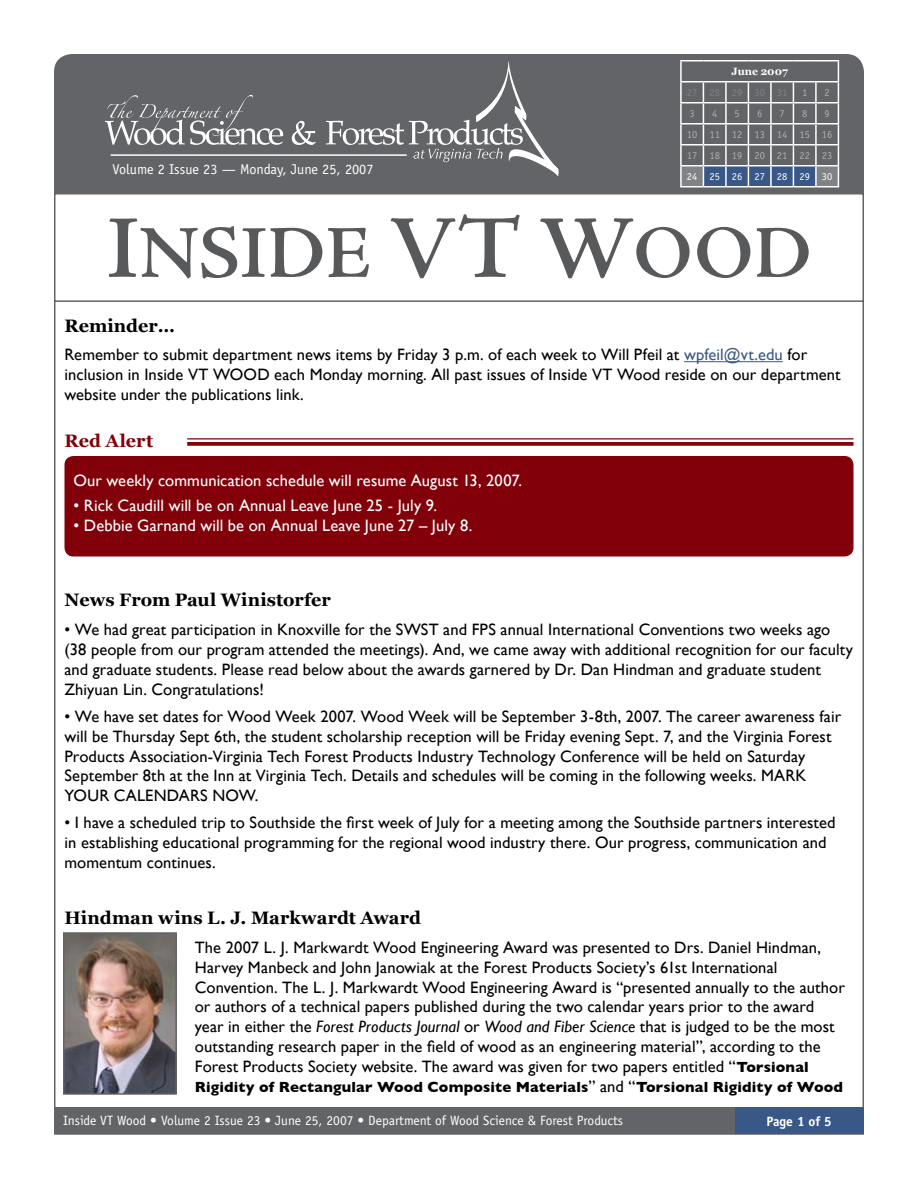
<style>
.page{position:relative;width:918px;height:1188px;background:#fff}
.page>*{position:absolute;margin:0;border:0;box-sizing:border-box;transform-origin:0 0}
.t1{font:600 75px "Adobe Jenson Pro";color:#58595b}
.t2{font:700 18px "Georgia";color:#000}
.t3{font:700 18px "Georgia";color:#820009}
.t4{font:16.5px/19.8px "Gill Sans";letter-spacing:.005em;color:#000}
.t5{font:16.5px "Gill Sans";letter-spacing:.005em;color:#fff}
.t6{font:700 15px "Gill Sans";letter-spacing:.01em;color:#000}
.t7{font:14.25px "Officina Sans";color:#fff}
.t8{font:13.5px "Officina Sans";color:#fff}
.t9{font:700 13.5px "Officina Sans";letter-spacing:-.01em;color:#fff}
.t10{font:10.5px/21px "Officina Sans";color:#acaeb0}
.t11{font:10.5px "Officina Sans";color:#fff}
.t12{font:10.5px "Officina Sans";color:#808285}
.t13{font:700 10.5px "Georgia";color:#fff}
.s1{font-size:90px}
.s2{color:#395888}
.s3{font-style:italic}
.s4{font-weight:700;font-size:15px}
.s5{font-weight:400;font-size:16.5px}
</style>
<div class="page">
<div style="left:64px;top:456px;width:790px;height:100px;background:#820009;border-radius:9px"></div>
<hr style="left:187px;top:438px;width:667px;height:2px;background:#820009">
<svg style="left:187px;top:442px;width:667px;height:4px;background:#890f18"></svg>
<hr style="left:684px;top:361px;width:99px;height:1px;background:#395888">
<img style="left:66px;top:935px;width:108px;height:157px">
<div style="left:63px;top:932px;width:114px;height:163px;border:2px solid #636467"></div>
<div style="left:734px;top:1107px;width:130px;height:27px;background:#395888"></div>
<div style="left:54px;top:1107px;width:680px;height:27px;background:#636467"></div>
<div style="left:54px;top:54px;width:810px;height:164px;background:#636467;border-radius:18px"></div>
<svg style="left:105px;top:95px;width:178px;height:50px"></svg>
<svg style="left:292px;top:121px;width:24px;height:24px"></svg>
<svg style="left:326px;top:62px;width:232px;height:114px"></svg>
<hr style="left:111px;top:154px;width:296px;height:2px;background:#fff">
<div style="left:55px;top:194px;width:808px;height:107px;background:#fff"></div>
<div style="left:54px;top:193px;width:810px;height:109px;border:2px solid #636467"></div>
<hr style="left:680px;top:60px;width:23px;height:2px;background:#fff">
<hr style="left:703px;top:60px;width:23px;height:2px;background:#fff">
<hr style="left:726px;top:60px;width:22px;height:2px;background:#fff">
<hr style="left:748px;top:60px;width:23px;height:2px;background:#fff">
<hr style="left:771px;top:60px;width:22px;height:2px;background:#fff">
<hr style="left:793px;top:60px;width:23px;height:2px;background:#fff">
<hr style="left:816px;top:60px;width:23px;height:2px;background:#fff">
<hr style="left:680px;top:186px;width:23px;height:2px;background:#fff">
<hr style="left:703px;top:186px;width:23px;height:2px;background:#fff">
<hr style="left:726px;top:186px;width:22px;height:2px;background:#fff">
<hr style="left:748px;top:186px;width:23px;height:2px;background:#fff">
<hr style="left:771px;top:186px;width:22px;height:2px;background:#fff">
<hr style="left:793px;top:186px;width:23px;height:2px;background:#fff">
<hr style="left:816px;top:186px;width:23px;height:2px;background:#fff">
<svg style="left:680px;top:62px;width:159px;height:125px"></svg>
<p class="t13" style="left:731px;top:66px;width:58px">June 2007</p>
<p class="t12" style="left:687px;top:86px;width:102px">27 28 29 30 31</p>
<p class="t10" style="left:802px;top:82px;width:7px">1</p>
<p class="t10" style="left:825px;top:82px;width:7px">2</p>
<p class="t10" style="left:690px;top:103px;width:7px">3</p>
<p class="t10" style="left:712px;top:103px;width:7px">4</p>
<p class="t10" style="left:735px;top:103px;width:7px">5</p>
<p class="t10" style="left:757px;top:103px;width:7px">6</p>
<p class="t10" style="left:780px;top:103px;width:7px">7</p>
<p class="t10" style="left:802px;top:103px;width:7px">8</p>
<p class="t10" style="left:687px;top:103px;width:147px;text-indent:138px">9<br>10 11 12 13 14 15 16<br>17 18 19 20 21 22 23</p>
<p class="t11" style="left:687px;top:170px;width:147px">24 25 26 27 28 29 30</p>
<p class="t7" style="left:112px;top:161px;width:263px">Volume 2 Issue 23 — Monday, June 25, 2007</p>
<h1 class="t1" style="left:106px;top:211px;width:707px"><span class="s1">I</span>NSIDE <span class="s1">VT W</span>OOD</h1>
<p class="t2" style="left:64px;top:315px;width:112px">Reminder…</p>
<p class="t4" style="left:64px;top:345px;width:778px">Remember to submit department news items by Friday 3 p.m. of each week to Will Pfeil at <span class="s2">wpfeil@vt.edu</span> for inclusion in Inside VT WOOD each Monday morning. All past issues of Inside VT Wood reside on our department website under the publications link.</p>
<p class="t3" style="left:64px;top:431px;width:90px">Red Alert</p>
<p class="t5" style="left:74px;top:471px;width:450px">Our weekly communication schedule will resume August 13, 2007.</p>
<p class="t5" style="left:74px;top:496px;width:365px">• Rick Caudill will be on Annual Leave June 25 - July 9.</p>
<p class="t5" style="left:74px;top:516px;width:400px">• Debbie Garnand will be on Annual Leave June 27 – July 8.</p>
<p class="t2" style="left:64px;top:590px;width:268px">News From Paul Winistorfer</p>
<p class="t4" style="left:64px;top:620px;width:790px">• We had great participation in Knoxville for the SWST and FPS annual International Conventions two weeks ago (38 people from our program attended the meetings). And, we came away with additional recognition for our faculty and graduate students. Please read below about the awards garnered by Dr. Dan Hindman and graduate student Zhiyuan Lin. Congratulations!</p>
<p class="t4" style="left:64px;top:706px;width:778px">• We have set dates for Wood Week 2007. Wood Week will be September 3-8th, 2007. The career awareness fair will be Thursday Sept 6th, the student scholarship reception will be Friday evening Sept. 7, and the Virginia Forest Products Association-Virginia Tech Forest Products Industry Technology Conference will be held on Saturday September 8th at the Inn at Virginia Tech. Details and schedules will be coming in the following weeks. MARK YOUR CALENDARS NOW.</p>
<p class="t4" style="left:64px;top:813px;width:773px">• I have a scheduled trip to Southside the first week of July for a meeting among the Southside partners interested in establishing educational programming for the regional wood industry there. Our progress, communication and momentum continues.</p>
<p class="t2" style="left:64px;top:908px;width:358px">Hindman wins L. J. Markwardt Award</p>
<p class="t4" style="left:195px;top:937px;width:652px">The 2007 L. J. Markwardt Wood Engineering Award was presented to Drs. Daniel Hindman, Harvey Manbeck and John Janowiak at the Forest Products Society’s 61st International Convention. The L. J. Markwardt Wood Engineering Award is “presented annually to the author or authors of a technical papers published during the two calendar years prior to the award year in either the <span class="s3">Forest Products Journal</span> or <span class="s3">Wood and Fiber Science</span> that is judged to be the most outstanding research paper in the field of wood as an engineering material”, according to the Forest Products Society website. The award was given for two papers entitled “<span class="s4">Torsional</span></p>
<p class="t6" style="left:195px;top:1078px;width:650px">Rigidity of Rectangular Wood Composite Materials<span class="s5">” and “</span>Torsional Rigidity of Wood</p>
<p class="t8" style="left:63px;top:1113px;width:562px">Inside VT Wood • Volume 2 Issue 23 • June 25, 2007 • Department of Wood Science &amp; Forest Products</p>
<p class="t9" style="left:767px;top:1113px;width:67px">Page 1 of 5</p>
</div>
